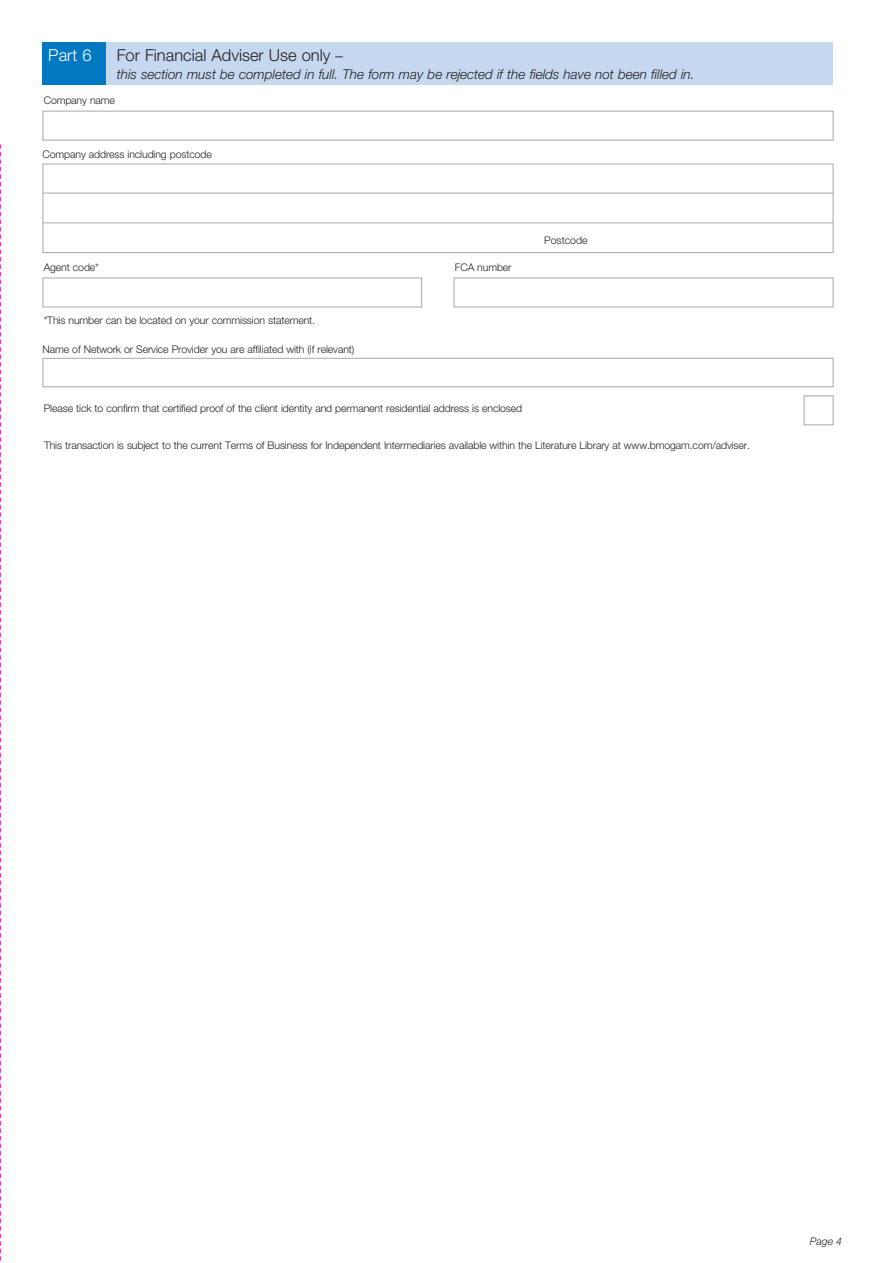
<style>
.page{position:relative;width:876px;height:1263px;background:#fff}
.page>*{position:absolute;margin:0;border:0;box-sizing:border-box;transform-origin:0 0}
.t1{font:300 16.5px "Helvetica Neue LT Std";color:#231f20}
.t2{font:300 16.5px "Helvetica Neue LT Std";color:#fff}
.t3{font:italic 300 13.5px "Helvetica Neue LT Std";color:#231f20}
.t4{font:300 10.5px "Helvetica Neue LT Std";letter-spacing:-.01em;color:#231f20}
._3_1_Body{font:italic 300 10.5px "Helvetica Neue LT Std";color:#231f20}
.s1{font-size:15px}
</style>
<div class="page">
<div style="left:43px;top:111px;width:790px;height:30px;background:#fff;border:1px solid #a8a9ad"></div>
<div style="left:43px;top:278px;width:379px;height:29px;background:#fff;border:1px solid #a8a9ad"></div>
<div style="left:804px;top:395px;width:29px;height:30px;background:#fff;border:1px solid #a8a9ad"></div>
<div style="left:454px;top:278px;width:379px;height:29px;background:#fff;border:1px solid #a8a9ad"></div>
<div style="left:43px;top:164px;width:790px;height:89px;background:#fff;border:1px solid #a8a9ad"></div>
<hr style="left:43px;top:193px;width:790px;height:1px;background:#a8a9ad">
<hr style="left:43px;top:222px;width:790px;height:1px;background:#a8a9ad">
<div style="left:43px;top:358px;width:790px;height:29px;background:#fff;border:1px solid #a8a9ad"></div>
<div style="left:43px;top:43px;width:790px;height:42px;background:#c6d8ef"></div>
<div style="left:43px;top:43px;width:63px;height:42px;background:#0079c2"></div>
<svg style="left:0;top:144px;width:1px;height:1117px"></svg>
<p class="t2" style="left:48px;top:45px;width:45px">Part 6</p>
<p class="t1" style="left:117px;top:45px;width:228px">For Financial Adviser Use only <span class="s1">–</span></p>
<p class="t3" style="left:117px;top:66px;width:579px">this section must be completed in full. The form may be rejected if the fields have not been filled in.</p>
<p class="t4" style="left:44px;top:94px;width:73px">Company name</p>
<p class="t4" style="left:43px;top:148px;width:171px">Company address including postcode</p>
<p class="t4" style="left:44px;top:261px;width:57px">Agent code*</p>
<p class="t4" style="left:44px;top:314px;width:273px">*This number can be located on your commission statement.</p>
<p class="t4" style="left:43px;top:342px;width:313px">Name of Network or Service Provider you are affiliated with (if relevant)</p>
<p class="t4" style="left:455px;top:261px;width:58px">FCA number</p>
<p class="t4" style="left:44px;top:402px;width:480px">Please tick to confirm that certified proof of the client identity and permanent residential address is enclosed</p>
<p class="t4" style="left:544px;top:234px;width:45px">Postcode</p>
<p class="t4" style="left:44px;top:439px;width:707px">This transaction is subject to the current Terms of Business for Independent Intermediaries available within the Literature Library at www.bmogam.com/adviser.</p>
<p class="_3_1_Body" style="left:810px;top:1235px;width:34px">Page 4</p>
</div>
